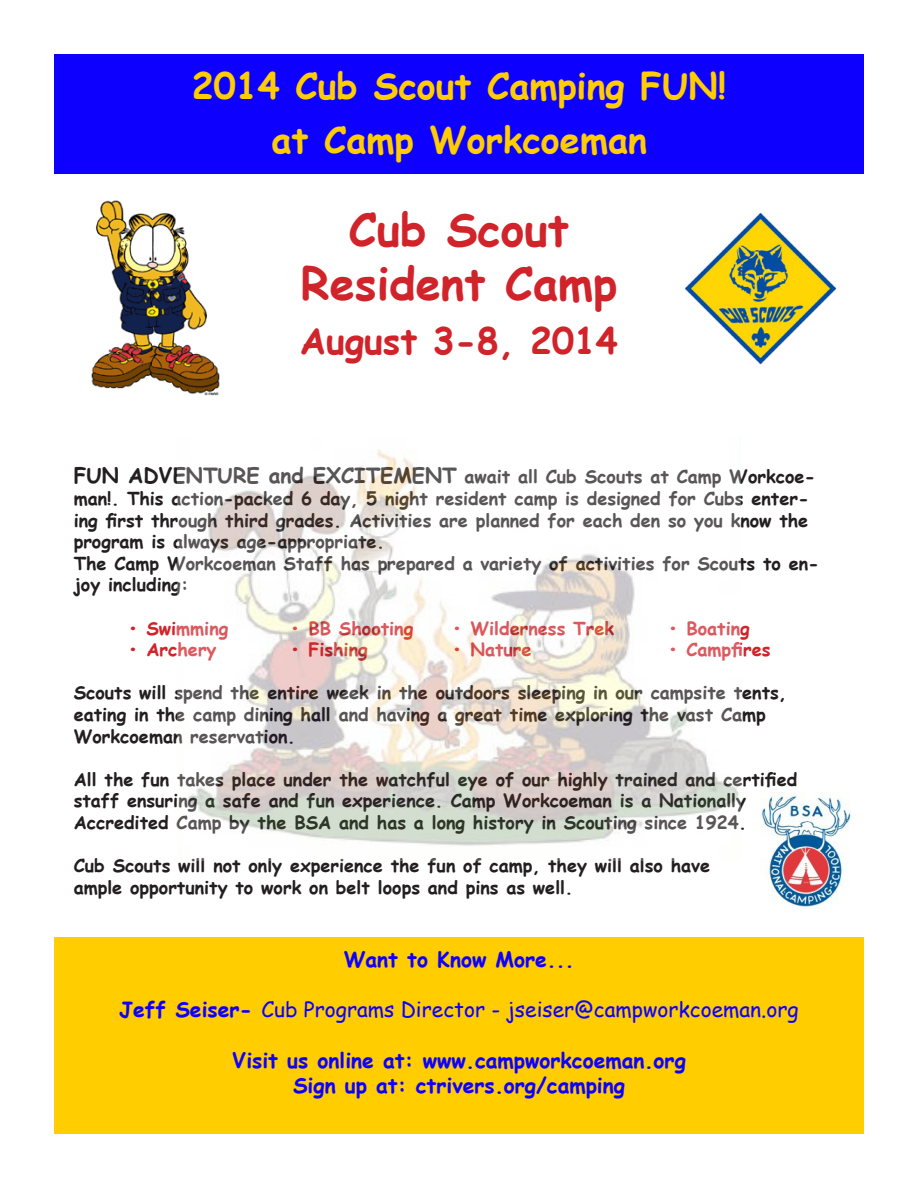
<style>
.page{position:relative;width:918px;height:1188px;background:#fff}
.page>*{position:absolute;margin:0;border:0;box-sizing:border-box;transform-origin:0 0}
.t1{font:700 45px "Comic Sans MS";color:#d1232a}
.t2{font:700 36px "Comic Sans MS";color:#ffcd00}
.t3{font:700 36px "Comic Sans MS";color:#d1232a}
.t4{font:700 21px "Comic Sans MS";color:#0d00ff}
.t5{font:21px "Comic Sans MS";color:#0d00ff}
.t6{font:700 18px/21.6px "Comic Sans MS";color:#231f20}
.t7{font:700 18px "Comic Sans MS";color:#d1232a}
.s1{font-size:21px}
.s2{font-weight:700}
</style>
<div class="page">
<div style="left:54px;top:54px;width:810px;height:120px;background:#0d00ff"></div>
<div style="left:54px;top:937px;width:810px;height:197px;background:#ffcd00"></div>
<img style="left:760px;top:793px;width:92px;height:116px">
<img style="left:187px;top:449px;width:552px;height:397px">
<img style="left:91px;top:200px;width:129px;height:195px">
<img style="left:685px;top:213px;width:152px;height:152px">
<p class="t2" style="left:192px;top:59px;width:536px">2014 Cub Scout Camping FUN!</p>
<p class="t2" style="left:272px;top:113px;width:377px">at Camp Workcoeman</p>
<p class="t1" style="left:349px;top:196px;width:222px">Cub Scout</p>
<p class="t1" style="left:301px;top:250px;width:318px">Resident Camp</p>
<p class="t3" style="left:300px;top:314px;width:319px">August 3-8, 2014</p>
<p class="t6" style="left:74px;top:465px;width:743px"><span class="s1">FUN ADVENTURE and EXCITEMENT</span> await all Cub Scouts at Camp Workcoe&shy;man!. This action-packed 6 day, 5 night resident camp is designed for Cubs enter&shy;ing first through third grades. Activities are planned for each den so you know the program is always age-appropriate.</p>
<p class="t6" style="left:74px;top:552px;width:747px">The Camp Workcoeman Staff has prepared a variety of activities for Scouts to en&shy;joy including:</p>
<p class="t7" style="left:128px;top:615px;width:102px">• Swimming</p>
<p class="t7" style="left:290px;top:615px;width:125px">• BB Shooting</p>
<p class="t7" style="left:452px;top:615px;width:164px">• Wilderness Trek</p>
<p class="t7" style="left:668px;top:615px;width:84px">• Boating</p>
<p class="t7" style="left:128px;top:636px;width:90px">• Archery</p>
<p class="t7" style="left:290px;top:636px;width:79px">• Fishing</p>
<p class="t7" style="left:452px;top:636px;width:81px">• Nature</p>
<p class="t7" style="left:668px;top:636px;width:104px">• Campfires</p>
<p class="t6" style="left:74px;top:681px;width:715px">Scouts will spend the entire week in the outdoors sleeping in our campsite tents, eating in the camp dining hall and having a great time exploring the vast Camp<br>Workcoeman reservation.</p>
<p class="t6" style="left:74px;top:768px;width:725px">All the fun takes place under the watchful eye of our highly trained and certified staff ensuring a safe and fun experience. Camp Workcoeman is a Nationally</p>
<p class="t6" style="left:74px;top:811px;width:675px">Accredited Camp by the BSA and has a long history in Scouting since 1924.</p>
<p class="t6" style="left:74px;top:854px;width:638px">Cub Scouts will not only experience the fun of camp, they will also have</p>
<p class="t6" style="left:74px;top:876px;width:501px">ample opportunity to work on belt loops and pins as well.</p>
<p class="t4" style="left:344px;top:944px;width:232px">Want to Know More...</p>
<p class="t5" style="left:119px;top:994px;width:681px"><span class="s2">Jeff Seiser-</span> Cub Programs Director - jseiser@campworkcoeman.org</p>
<p class="t4" style="left:232px;top:1045px;width:455px">Visit us online at: www.campworkcoeman.org</p>
<p class="t4" style="left:293px;top:1070px;width:333px">Sign up at: ctrivers.org/camping</p>
</div>
